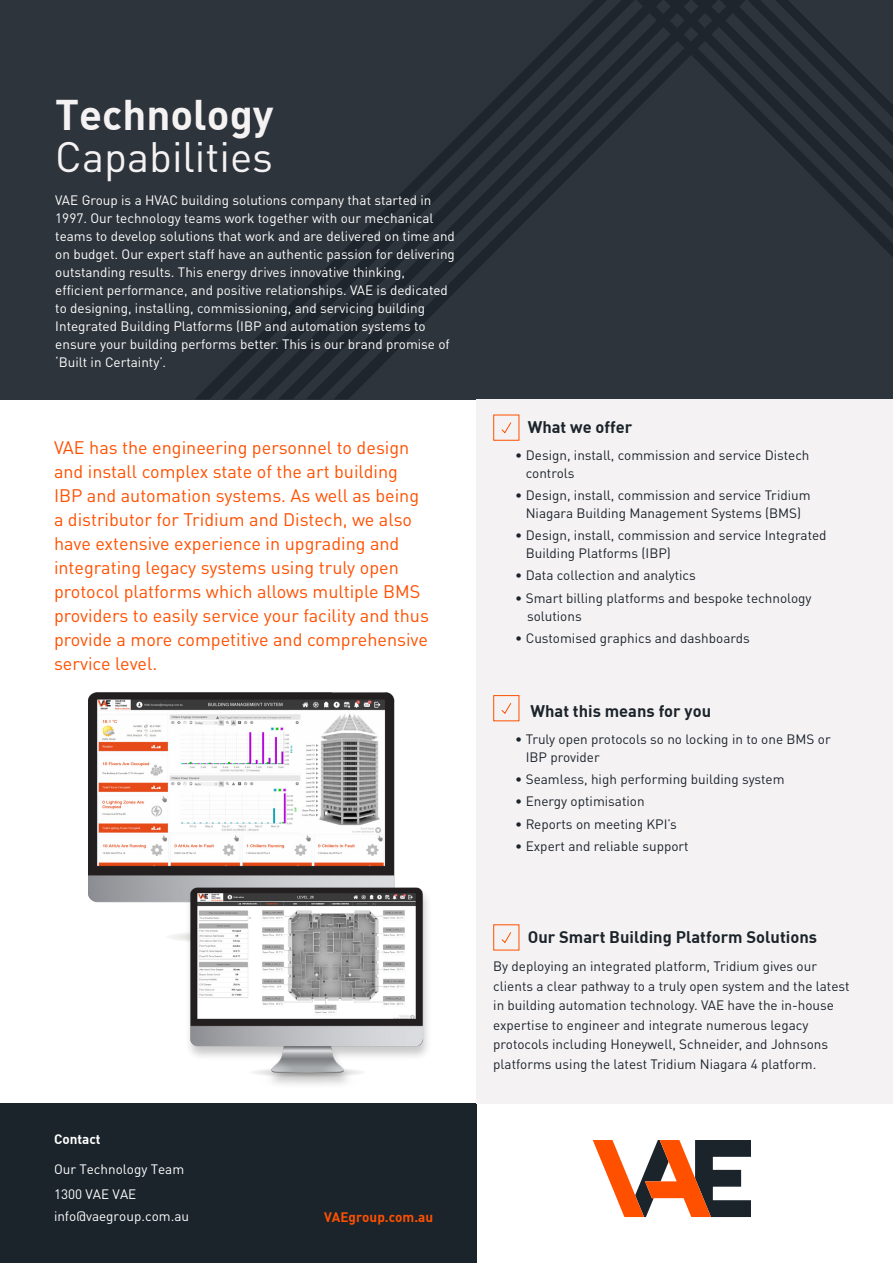
<style>
.page{position:relative;width:893px;height:1263px;background:#fff}
.page>*{position:absolute;margin:0;border:0;box-sizing:border-box;transform-origin:0 0}
.t1{font:42px/42px "DINOT";color:#f5f2f3}
.Answer_Text{font:18px/24px "DINOT";color:#ff5000}
.t2{font:16.5px "DIN Bold";color:#1b242b}
.t3{font:13.5px/18px "DINOT";color:#fff}
.BULLETS{font:13.5px/18px "DINOT";color:#1b242b}
.Answer_Text-2{font:13.5px/19.5px "DINOT";color:#1b242b}
.t4{font:13.5px "DIN Bold";color:#ff5000}
.t5{font:13.5px "DIN Bold";color:#fff}
.s1{font-family:"DIN Bold"}
</style>
<div class="page">
<div style="left:0;top:0;width:893px;height:399px;background:#2e343b"></div>
<svg style="left:866px;top:230px;width:27px;height:27px"></svg>
<svg style="left:838px;top:202px;width:55px;height:28px"></svg>
<svg style="left:745px;top:0;width:148px;height:202px"></svg>
<svg style="left:718px;top:0;width:27px;height:108px"></svg>
<svg style="left:690px;top:0;width:28px;height:81px;fill:#1e252c"></svg>
<svg style="left:662px;top:0;width:28px;height:84px;fill:#1e252c"></svg>
<svg style="left:634px;top:0;width:28px;height:112px;fill:#252b32"></svg>
<svg style="left:607px;top:0;width:27px;height:139px"></svg>
<svg style="left:196px;top:0;width:411px;height:399px"></svg>
<div style="left:0;top:1104px;width:476px;height:159px;background:#1b242b"></div>
<div style="left:476px;top:660px;width:417px;height:231px;background:#f5f2f3"></div>
<div style="left:493px;top:695px;width:26px;height:26px;border:1px solid #ff5001"></div>
<svg style="left:501px;top:703px;width:11px;height:11px"></svg>
<img style="left:88px;top:692px;width:307px;height:211px">
<svg style="left:593px;top:1140px;width:158px;height:77px"></svg>
<div style="left:476px;top:891px;width:417px;height:213px;background:#f5f2f3"></div>
<svg style="left:501px;top:932px;width:11px;height:11px"></svg>
<img style="left:157px;top:873px;width:271px;height:212px">
<div style="left:476px;top:399px;width:417px;height:261px;background:#f5f2f3"></div>
<svg style="left:501px;top:422px;width:11px;height:12px"></svg>
<p class="t1" style="left:55px;top:93px;width:220px"><span class="s1">Technology<br></span>Capabilities</p>
<p class="t3" style="left:55px;top:191px;width:401px">VAE Group is a HVAC building solutions company that started in 1997. Our technology teams work together with our mechanical teams to develop solutions that work and are delivered on time and on budget. Our expert staff have an authentic passion for delivering outstanding results. This energy drives innovative thinking, efficient performance, and positive relationships. VAE is dedicated to designing, installing, commissioning, and servicing building Integrated Building Platforms (IBP and automation systems to ensure your building performs better. This is our brand promise of ‘Built in Certainty’.</p>
<p class="Answer_Text" style="left:54px;top:436px;width:376px">VAE has the engineering personnel to design and install complex state of the art building IBP and automation systems. As well as being a distributor for Tridium and Distech, we also have extensive experience in upgrading and integrating legacy systems using truly open protocol platforms which allows multiple BMS providers to easily service your facility and thus provide a more competitive and comprehensive service level.</p>
<p class="t5" style="left:54px;top:1130px;width:48px">Contact</p>
<p class="t3" style="left:54px;top:1160px;width:132px">Our Technology Team</p>
<p class="t3" style="left:54px;top:1183px;width:137px;line-height:21.6px">1300 VAE VAE info@vaegroup.com.au</p>
<p class="t4" style="left:324px;top:1208px;width:111px">VAEgroup.com.au</p>
<p class="t2" style="left:528px;top:416px;width:106px">What we offer</p>
<p class="BULLETS" style="left:526px;top:445px;width:285px;text-indent:-11px">• Design, install, commission and service Distech controls</p>
<p class="BULLETS" style="left:515px;top:486px;width:297px;text-align:center">• Design, install, commission and service Tridium<br>Niagara Building Management Systems (BMS)</p>
<p class="BULLETS" style="left:526px;top:526px;width:302px;text-indent:-11px">• Design, install, commission and service Integrated<br>Building Platforms (IBP)</p>
<p class="BULLETS" style="left:515px;top:566px;width:182px">• Data collection and analytics</p>
<p class="BULLETS" style="left:527px;top:588px;width:286px;text-indent:-12px">• Smart billing platforms and bespoke technology solutions</p>
<p class="BULLETS" style="left:515px;top:629px;width:236px">• Customised graphics and dashboards</p>
<p class="t2" style="left:530px;top:700px;width:182px">What this means for you</p>
<p class="BULLETS" style="left:526px;top:730px;width:306px;text-indent:-11px">• Truly open protocols so no locking in to one BMS or<br>IBP provider</p>
<p class="BULLETS" style="left:515px;top:770px;width:271px">• Seamless, high performing building system</p>
<p class="BULLETS" style="left:515px;top:792px;width:131px">• Energy optimisation</p>
<p class="BULLETS" style="left:515px;top:814px;width:163px">• Reports on meeting KPI’s</p>
<p class="BULLETS" style="left:515px;top:837px;width:175px">• Expert and reliable support</p>
<p class="t2" style="left:528px;top:926px;width:291px">Our Smart Building Platform Solutions</p>
<p class="Answer_Text-2" style="left:493px;top:956px;width:358px">By deploying an integrated platform, Tridium gives our clients a clear pathway to a truly open system and the latest in building automation technology. VAE have the in-house expertise to engineer and integrate numerous legacy protocols including Honeywell, Schneider, and Johnsons platforms using the latest Tridium Niagara 4 platform.</p>
</div>
